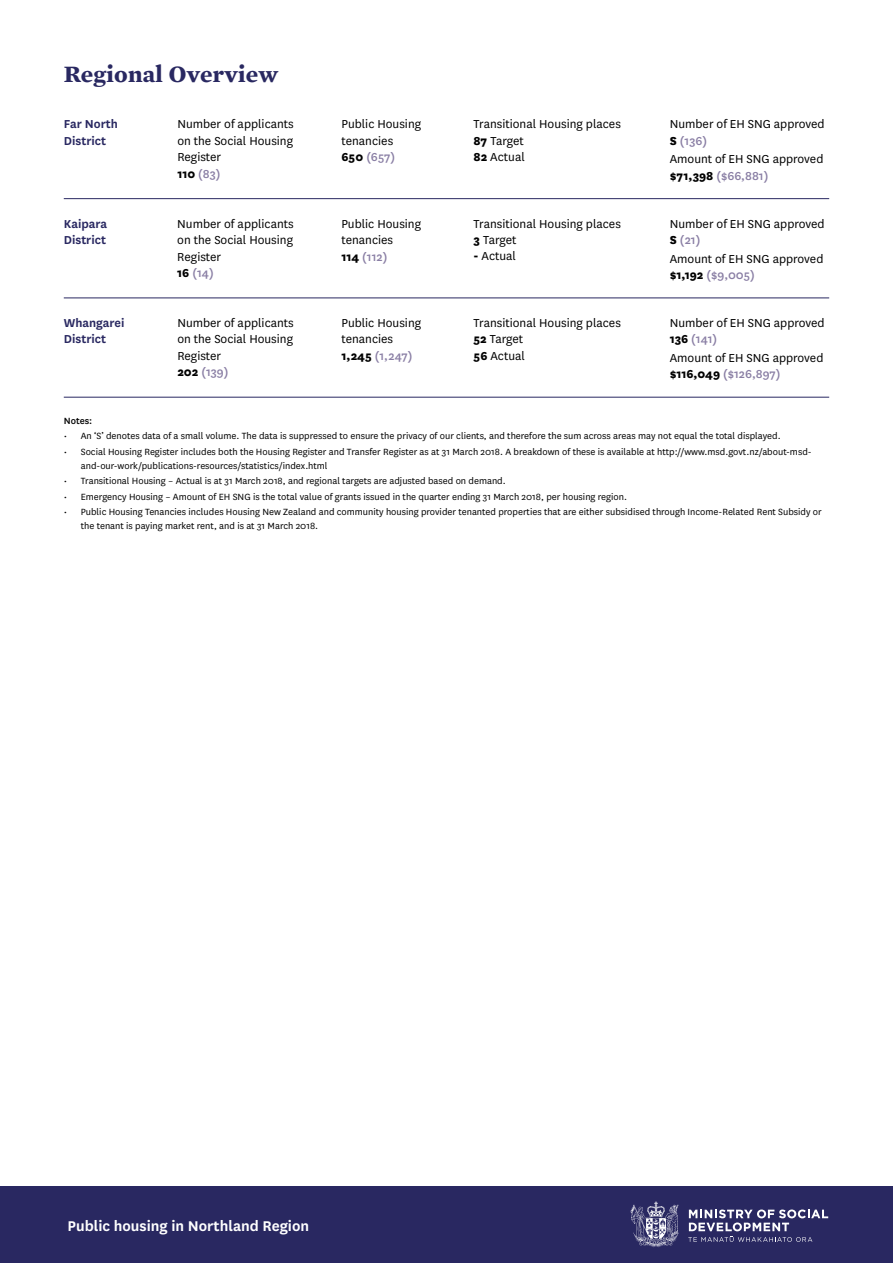
<style>
.page{position:relative;width:893px;height:1263px;background:#fff}
.page>*{position:absolute;margin:0;border:0;box-sizing:border-box;transform-origin:0 0}
.t1{font:700 24px "Mercury Text G1";letter-spacing:.01em;color:#292861}
.t2{font:600 16.5px "National";color:#fff}
.t3{font:13.5px/16.5px "National";color:#000}
.t4{font:600 13.5px/16.5px "National";color:#292861}
.t5{font:10.5px/13.5px "National";color:#000}
.t6{font:500 10.5px "National";color:#000}
.s1{font-weight:800}
.s2{font-weight:500;color:#897ea4}
</style>
<div class="page">
<div style="left:0;top:1186px;width:893px;height:77px;background:#292861"></div>
<svg style="left:631px;top:1202px;width:48px;height:45px"></svg>
<svg style="left:688px;top:1209px;width:140px;height:33px"></svg>
<hr style="left:64px;top:198px;width:765px;height:1px;background:#292861">
<hr style="left:64px;top:397px;width:765px;height:1px;background:#292861">
<hr style="left:64px;top:297px;width:765px;height:1px;background:#292861">
<h1 class="t1" style="left:64px;top:59px;width:216px">Regional Overview</h1>
<p class="t4" style="left:64px;top:115px;width:56px">Far North<br>District</p>
<p class="t3" style="left:341px;top:115px;width:81px">Public Housing tenancies<br><span class="s1">650</span> <span class="s2">(657)</span></p>
<p class="t3" style="left:670px;top:115px;width:156px">Number of EH SNG approved<br><span class="s1">S</span> <span class="s2">(136)</span></p>
<p class="t3" style="left:177px;top:115px;width:118px">Number of applicants on the Social Housing<br>Register<br><span class="s1">110</span> <span class="s2">(83)</span></p>
<p class="t3" style="left:473px;top:115px;width:149px">Transitional Housing places<br><span class="s1">87</span> Target<br><span class="s1">82</span> Actual</p>
<p class="t3" style="left:670px;top:150px;width:155px">Amount of EH SNG approved <span class="s1">$71,398</span> <span class="s2">($66,881)</span></p>
<p class="t4" style="left:64px;top:214px;width:45px">Kaipara<br>District</p>
<p class="t3" style="left:341px;top:215px;width:81px">Public Housing tenancies<br><span class="s1">114</span> <span class="s2">(112)</span></p>
<p class="t3" style="left:670px;top:215px;width:156px">Number of EH SNG approved<br><span class="s1">S</span> <span class="s2">(21)</span></p>
<p class="t3" style="left:177px;top:215px;width:118px">Number of applicants on the Social Housing<br>Register<br><span class="s1">16</span> <span class="s2">(14)</span></p>
<p class="t3" style="left:473px;top:215px;width:149px">Transitional Housing places<br><span class="s1">3</span> Target</p>
<p class="t3" style="left:473px;top:247px;width:44px"><span class="s1">-</span> Actual</p>
<p class="t3" style="left:670px;top:250px;width:155px">Amount of EH SNG approved <span class="s1">$1,192</span> <span class="s2">($9,005)</span></p>
<p class="t4" style="left:64px;top:313px;width:62px">Whangarei<br>District</p>
<p class="t3" style="left:341px;top:314px;width:81px">Public Housing tenancies<br><span class="s1">1,245</span> <span class="s2">(1,247)</span></p>
<p class="t3" style="left:670px;top:314px;width:156px">Number of EH SNG approved<br><span class="s1">136</span> <span class="s2">(141)</span></p>
<p class="t3" style="left:177px;top:314px;width:118px">Number of applicants on the Social Housing<br>Register<br><span class="s1">202</span> <span class="s2">(139)</span></p>
<p class="t3" style="left:473px;top:314px;width:149px">Transitional Housing places<br><span class="s1">52</span> Target<br><span class="s1">56</span> Actual</p>
<p class="t3" style="left:670px;top:349px;width:155px">Amount of EH SNG approved <span class="s1">$116,049</span> <span class="s2">($126,897)</span></p>
<p class="t6" style="left:64px;top:413px;width:30px">Notes:</p>
<p class="t5" style="left:64px;top:429px;width:718px">• An ‘S’ denotes data of a small volume. The data is suppressed to ensure the privacy of our clients, and therefore the sum across areas may not equal the total displayed.</p>
<p class="t5" style="left:81px;top:445px;width:732px;text-indent:-17px">• Social Housing Register includes both the Housing Register and Transfer Register as at 31 March 2018. A breakdown of these is available at http://www.msd.govt.nz/about-msd&shy;and-our-work/publications-resources/statistics/index.html</p>
<p class="t5" style="left:64px;top:474px;width:444px">• Transitional Housing – Actual is at 31 March 2018, and regional targets are adjusted based on demand.</p>
<p class="t5" style="left:64px;top:489px;width:565px">• Emergency Housing – Amount of EH SNG is the total value of grants issued in the quarter ending 31 March 2018, per housing region.</p>
<p class="t5" style="left:81px;top:505px;width:742px;text-indent:-17px">• Public Housing Tenancies includes Housing New Zealand and community housing provider tenanted properties that are either subsidised through Income-Related Rent Subsidy or the tenant is paying market rent, and is at 31 March 2018.</p>
<h2 class="t2" style="left:68px;top:1214px;width:243px">Public housing in Northland Region</h2>
</div>
